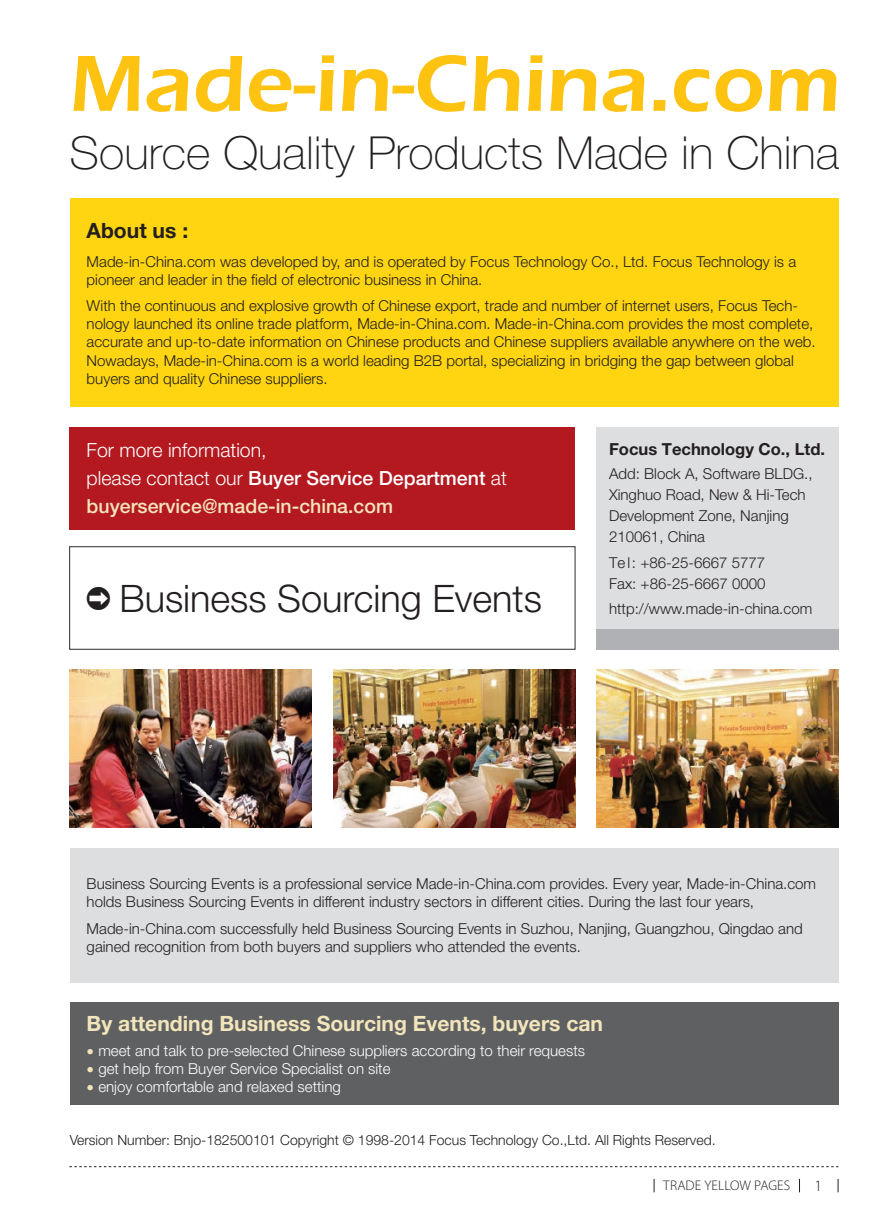
<style>
.page{position:relative;width:893px;height:1216px;background:#fff}
.page>*{position:absolute;margin:0;border:0;box-sizing:border-box;transform-origin:0 0}
.t1{font:600 82.42px "Eras ITC";color:#fec210}
.t2{font:100 45.5px "Helvetica Neue LT Pro";color:#231f20}
.t3{font:300 37.98px "Helvetica Neue LT Pro";color:#231f20}
.t4{font:700 21.18px "Helvetica Neue LT Pro";color:#f3e5bb}
.t5{font:700 21.18px "Helvetica Neue LT Pro";color:#231f20}
.t6{font:300 19.6px/27.7px "Helvetica Neue LT Pro";color:#fff}
.t7{font:700 16.62px "Helvetica Neue LT Pro";color:#231f20}
.t8{font:300 15.75px "Myriad Pro";color:#231f20}
.t9{font:300 15.05px/18px "Helvetica Neue LT Pro";color:#231f20}
.t10{font:300 15.05px "Helvetica Neue LT Pro";color:#fff}
.t11{font:300 14px "Helvetica Neue LT Pro";color:#231f20}
.t12{font:300 14px "Myriad Pro";letter-spacing:.005em;color:#231f20}
.s1{font-weight:500}
.s2{font-weight:500;color:#f3e5bb}
.s3{font-family:"Lingoes Unicode";font-weight:400;font-size:31.5px}
.s4{color:#f3e5bb}
</style>
<div class="page">
<div style="left:70px;top:847px;width:768px;height:135px;background:#dcdddf"></div>
<div style="left:70px;top:1002px;width:768px;height:102px;background:#5f6062"></div>
<img style="left:596px;top:669px;width:242px;height:158px">
<img style="left:333px;top:669px;width:242px;height:158px">
<img style="left:70px;top:669px;width:242px;height:158px">
<div style="left:70px;top:198px;width:768px;height:209px;background:#fed510"></div>
<div style="left:69px;top:546px;width:506px;height:103px;border:1px solid #231f20"></div>
<div style="left:596px;top:427px;width:242px;height:222px;background:#dcdddf"></div>
<div style="left:70px;top:427px;width:505px;height:102px;background:#b41920"></div>
<div style="left:596px;top:628px;width:242px;height:21px;background:#aeafb3"></div>
<svg style="left:838px;top:1179px;width:1px;height:13px"></svg>
<svg style="left:799px;top:1178px;width:1px;height:14px"></svg>
<svg style="left:654px;top:1179px;width:1px;height:13px"></svg>
<svg style="left:69px;top:1166px;width:769px;height:1px"></svg>
<h1 class="t1" style="left:70px;top:37px;width:773px">Made-in-China.com</h1>
<h2 class="t2" style="left:70px;top:127px;width:771px">Source Quality Products Made in China</h2>
<h3 class="t5" style="left:87px;top:217px;width:103px">About us :</h3>
<p class="t9" style="left:87px;top:252px;width:711px">Made-in-China.com was developed by, and is operated by Focus Technology Co., Ltd. Focus Technology is a pioneer and leader in the field of electronic business in China.</p>
<p class="t9" style="left:87px;top:296px;width:730px">With the continuous and explosive growth of Chinese export, trade and number of internet users, Focus Tech&shy;nology launched its online trade platform, Made-in-China.com. Made-in-China.com provides the most complete, accurate and up-to-date information on Chinese products and Chinese suppliers available anywhere on the web.<br>Nowadays, Made-in-China.com is a world leading B2B portal, specializing in bridging the gap between global buyers and quality Chinese suppliers.</p>
<h3 class="t6" style="left:87px;top:436px;width:422px">For more information,<br>please contact our <span class="s1">Buyer Service Department</span> at <span class="s2">buyerservice@made-in-china.com</span></h3>
<p class="t7" style="left:609px;top:438px;width:218px">Focus Technology Co., Ltd.</p>
<p class="t9" style="left:609px;top:462px;width:205px;line-height:21.2px">Add: Block A, Software BLDG.,<br>Xinghuo Road, New &amp; Hi-Tech<br>Development Zone, Nanjing<br>210061, China</p>
<p class="t9" style="left:609px;top:551px;width:158px;line-height:21.2px">Tel: +86-25-6667 5777<br>Fax: +86-25-6667 0000</p>
<p class="t9" style="left:609px;top:599px;width:205px">http://www.made-in-china.com</p>
<h3 class="t3" style="left:87px;top:574px;width:457px"><span class="s3">➲</span> Business Sourcing Events</h3>
<p class="t9" style="left:87px;top:874px;width:731px">Business Sourcing Events is a professional service Made-in-China.com provides. Every year, Made-in-China.com holds Business Sourcing Events in different industry sectors in different cities. During the last four years,</p>
<p class="t9" style="left:87px;top:919px;width:718px">Made-in-China.com successfully held Business Sourcing Events in Suzhou, Nanjing, Guangzhou, Qingdao and gained recognition from both buyers and suppliers who attended the events.</p>
<h3 class="t4" style="left:87px;top:1010px;width:518px">By attending Business Sourcing Events, buyers can</h3>
<p class="t10" style="left:87px;top:1041px;width:500px"><span class="s4">•</span> meet and talk to pre-selected Chinese suppliers according to their requests</p>
<p class="t10" style="left:87px;top:1059px;width:305px"><span class="s4">•</span> get help from Buyer Service Specialist on site</p>
<p class="t10" style="left:87px;top:1077px;width:256px"><span class="s4">•</span> enjoy comfortable and relaxed setting</p>
<p class="t11" style="left:70px;top:1130px;width:647px">Version Number: Bnjo-182500101 Copyright © 1998-2014 Focus Technology Co.,Ltd. All Rights Reserved.</p>
<p class="t12" style="left:663px;top:1177px;width:129px">TRADE YELLOW PAGES</p>
<p class="t8" style="left:814px;top:1175px;width:9px">1</p>
</div>
